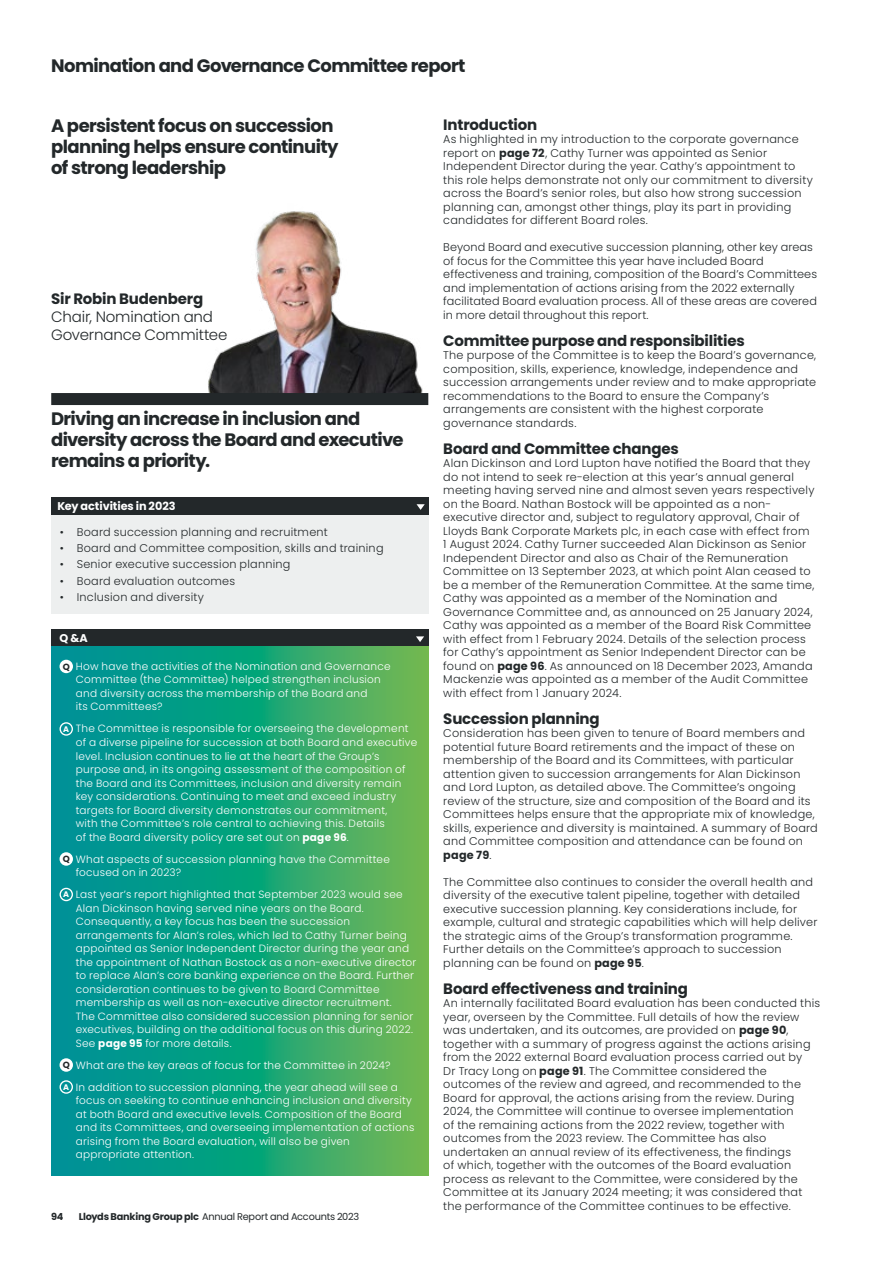
<style>
.page{position:relative;width:893px;height:1263px;background:#fff}
.page>*{position:absolute;margin:0;border:0;box-sizing:border-box;transform-origin:0 0}
.t1{font:700 18px/21px "Tbkqlk Poppins";letter-spacing:-.03em;color:#23282a}
.t2{font:700 15px "Tbkqlk Poppins";letter-spacing:-.015em;color:#23282a}
.t3{font:300 15px/18px "Xtntrq Poppins";letter-spacing:-.01em;color:#23282a}
.t4{font:300 11.25px/13.5px "Xtntrq Poppins";letter-spacing:.02em;color:#23282a}
.t5{font:700 11.25px "Tbkqlk Poppins";letter-spacing:-.005em;color:#fff}
.t6{font:300 10.5px/13.5px "Xtntrq Poppins";letter-spacing:.02em;color:#fff}
.t7{font:9.75px "Txsblg Poppins";letter-spacing:-.02em;color:#23282a}
.t8{font:700 9.75px "Tbkqlk Poppins";color:#23282a}
.s1{font-family:"Tbkqlk Poppins";font-weight:700}
.s2{font-family:"Yrvwnn Poppins"}
.s3{font-family:"Tbkqlk Poppins";font-weight:700;font-size:9px;color:#23282a}
.s4{font-family:"Tbkqlk Poppins";font-weight:700;font-size:8.1px}
</style>
<div class="page">
<img style="left:208px;top:211px;width:215px;height:182px">
<div style="left:51px;top:393px;width:377px;height:12px;background:#23282a"></div>
<div style="left:51px;top:497px;width:378px;height:18px;background:#23282a"></div>
<svg style="left:417px;top:504px;width:8px;height:6px"></svg>
<div style="left:51px;top:515px;width:377px;height:99px;background:#edefef"></div>
<div style="left:51px;top:629px;width:377px;height:18px;background:#23282a"></div>
<svg style="left:51px;top:647px;width:377px;height:528px;background:#20a378"></svg>
<svg style="left:416px;top:636px;width:8px;height:6px"></svg>
<div style="left:60px;top:660px;width:13px;height:13px;background:#fff;border-radius:50%"></div>
<div style="left:60px;top:722px;width:13px;height:14px;border:1px solid #fff;border-radius:50%"></div>
<div style="left:60px;top:852px;width:13px;height:14px;background:#fff;border-radius:50%"></div>
<div style="left:60px;top:888px;width:13px;height:13px;border:1px solid #fff;border-radius:50%"></div>
<div style="left:60px;top:1058px;width:13px;height:14px;background:#fff;border-radius:50%"></div>
<div style="left:60px;top:1080px;width:13px;height:14px;border:1px solid #fff;border-radius:50%"></div>
<h2 class="t1" style="left:51px;top:55px;width:416px">Nomination and Governance Committee report</h2>
<p class="t1" style="left:51px;top:115px;width:289px">A persistent focus on succession planning helps ensure continuity of strong leadership</p>
<h3 class="t2" style="left:443px;top:116px;width:95px">Introduction</h3>
<p class="t4" style="left:443px;top:132px;width:371px">As highlighted in my introduction to the corporate governance report on <span class="s1">page 72</span>, Cathy Turner was appointed as Senior Independent Director during the year. Cathy’s appointment to this role helps demonstrate not only our commitment to diversity across the Board’s senior roles, but also how strong succession planning can, amongst other things, play its part in providing candidates for different Board roles.</p>
<p class="t4" style="left:443px;top:240px;width:375px">Beyond Board and executive succession planning, other key areas of focus for the Committee this year have included Board effectiveness and training, composition of the Board’s Committees and implementation of actions arising from the 2022 externally facilitated Board evaluation process. All of these areas are covered in more detail throughout this report.</p>
<h3 class="t2" style="left:443px;top:332px;width:303px">Committee purpose and responsibilities</h3>
<p class="t4" style="left:443px;top:348px;width:374px">The purpose of the Committee is to keep the Board’s governance, composition, skills, experience, knowledge, independence and succession arrangements under review and to make appropriate recommendations to the Board to ensure the Company’s arrangements are consistent with the highest corporate governance standards.</p>
<h3 class="t2" style="left:443px;top:440px;width:237px">Board and Committee changes</h3>
<p class="t4" style="left:443px;top:456px;width:373px"><span class="s2">Alan Dickinson and Lord Lupton have notified the Board that they </span>do not intend to seek re-election at this year’s annual general meeting having served nine and almost seven years respectively on the Board. Nathan Bostock will be appointed as a non&shy;executive director and, subject to regulatory approval, Chair of Lloyds Bank Corporate Markets plc, in each case with effect from 1 August 2024. Cathy Turner succeeded Alan Dickinson as Senior Independent Director and also as Chair of the Remuneration Committee on 13 September 2023, at which point Alan ceased to be a member of the Remuneration Committee. At the same time, Cathy was appointed as a member of the Nomination and Governance Committee and, as announced on 25 January 2024, Cathy was appointed as a member of the Board Risk Committee with effect from 1 February 2024. Details of the selection process for Cathy’s appointment as Senior Independent Director can be found on <span class="s1">page 96</span>. As announced on 18 December 2023, Amanda Mackenzie was appointed as a member of the Audit Committee with effect from 1 January 2024.</p>
<h3 class="t2" style="left:443px;top:710px;width:158px">Succession planning</h3>
<p class="t4" style="left:443px;top:726px;width:376px">Consideration has been given to tenure of Board members and potential future Board retirements and the impact of these on membership of the Board and its Committees, with particular attention given to succession arrangements for Alan Dickinson and Lord Lupton, as detailed above. The Committee’s ongoing review of the structure, size and composition of the Board and its Committees helps ensure that the appropriate mix of knowledge, skills, experience and diversity is maintained. A summary of Board and Committee composition and attendance can be found on <span class="s1">page 79</span>.</p>
<p class="t4" style="left:443px;top:875px;width:376px">The Committee also continues to consider the overall health and diversity of the executive talent pipeline, together with detailed executive succession planning. Key considerations include, for example, cultural and strategic capabilities which will help deliver the strategic aims of the Group’s transformation programme.<br>Further details on the Committee’s approach to succession planning can be found on <span class="s1">page 95</span>.</p>
<h3 class="t2" style="left:443px;top:980px;width:246px">Board effectiveness and training</h3>
<p class="t4" style="left:443px;top:996px;width:378px">An internally facilitated Board evaluation has been conducted this year, overseen by the Committee. Full details of how the review was undertaken, and its outcomes, are provided on <span class="s1">page 90</span>, together with a summary of progress against the actions arising from the 2022 external Board evaluation process carried out by<br>Dr Tracy Long on <span class="s1">page 91</span>. The Committee considered the outcomes of the review and agreed, and recommended to the Board for approval, the actions arising from the review. During 2024, the Committee will continue to oversee implementation<br>of the remaining actions from the 2022 review, together with outcomes from the 2023 review. The Committee has also <span class="s2">undertaken an annual review of its effectiveness, the findings<br></span>of which, together with the outcomes of the Board evaluation process as relevant to the Committee, were considered by the Committee at its January 2024 meeting; it was considered that the performance of the Committee continues to be effective.</p>
<p class="t3" style="left:51px;top:290px;width:178px"><span class="s1">Sir Robin Budenberg<br></span>Chair, Nomination and<br>Governance Committee</p>
<p class="t1" style="left:51px;top:408px;width:354px">Driving an increase in inclusion and diversity across the Board and executive remains a priority.</p>
<h3 class="t5" style="left:58px;top:500px;width:119px">Key activities in 2023</h3>
<p class="t4" style="left:60px;top:525px;width:270px">• Board succession planning and recruitment</p>
<p class="t4" style="left:60px;top:541px;width:325px">• Board and Committee composition, skills and training</p>
<p class="t4" style="left:60px;top:558px;width:232px">• Senior executive succession planning</p>
<p class="t4" style="left:60px;top:574px;width:177px">• Board evaluation outcomes</p>
<p class="t4" style="left:60px;top:591px;width:146px">• Inclusion and diversity</p>
<h3 class="t5" style="left:60px;top:632px;width:30px">Q &amp;A</h3>
<p class="t6" style="left:76px;top:660px;width:316px;text-indent:-13px"><span class="s3">Q</span> How have the activities of the Nomination and Governance Committee (the Committee) helped strengthen inclusion and diversity across the membership of the Board and<br>its Committees?</p>
<p class="t6" style="left:76px;top:722px;width:343px;text-indent:-13px"><span class="s4">A</span> The Committee is responsible for overseeing the development of a diverse pipeline for succession at both Board and executive level. Inclusion continues to lie at the heart of the Group’s purpose and, in its ongoing assessment of the composition of the Board and its Committees, inclusion and diversity remain key considerations. Continuing to meet and exceed industry targets for Board diversity demonstrates our commitment,<br>with the Committee’s role central to achieving this. Details<br>of the Board diversity policy are set out on <span class="s1">page 96</span>.</p>
<p class="t6" style="left:76px;top:852px;width:315px;text-indent:-13px"><span class="s3">Q</span> What aspects of succession planning have the Committee focused on in 2023?</p>
<p class="t6" style="left:76px;top:888px;width:342px;text-indent:-13px"><span class="s4">A</span> Last year’s report highlighted that September 2023 would see Alan Dickinson having served nine years on the Board.<br>Consequently, a key focus has been the succession arrangements for Alan’s roles, which led to Cathy Turner being appointed as Senior Independent Director during the year and the appointment of Nathan Bostock as a non-executive director to replace Alan’s core banking experience on the Board. Further consideration continues to be given to Board Committee membership as well as non-executive director recruitment.<br>The Committee also considered succession planning for senior executives, building on the additional focus on this during 2022.<br>See <span class="s1">page 95</span> for more details.</p>
<p class="t6" style="left:63px;top:1058px;width:329px"><span class="s3">Q</span> What are the key areas of focus for the Committee in 2024?</p>
<p class="t6" style="left:76px;top:1080px;width:340px;text-indent:-13px"><span class="s4">A</span> In addition to succession planning, the year ahead will see a focus on seeking to continue enhancing inclusion and diversity at both Board and executive levels. Composition of the Board and its Committees, and overseeing implementation of actions arising from the Board evaluation, will also be given appropriate attention.</p>
<p class="t8" style="left:51px;top:1211px;width:14px">94</p>
<p class="t7" style="left:79px;top:1211px;width:282px"><span class="s1">Lloyds Banking Group plc</span> Annual Report and Accounts 2023</p>
</div>
